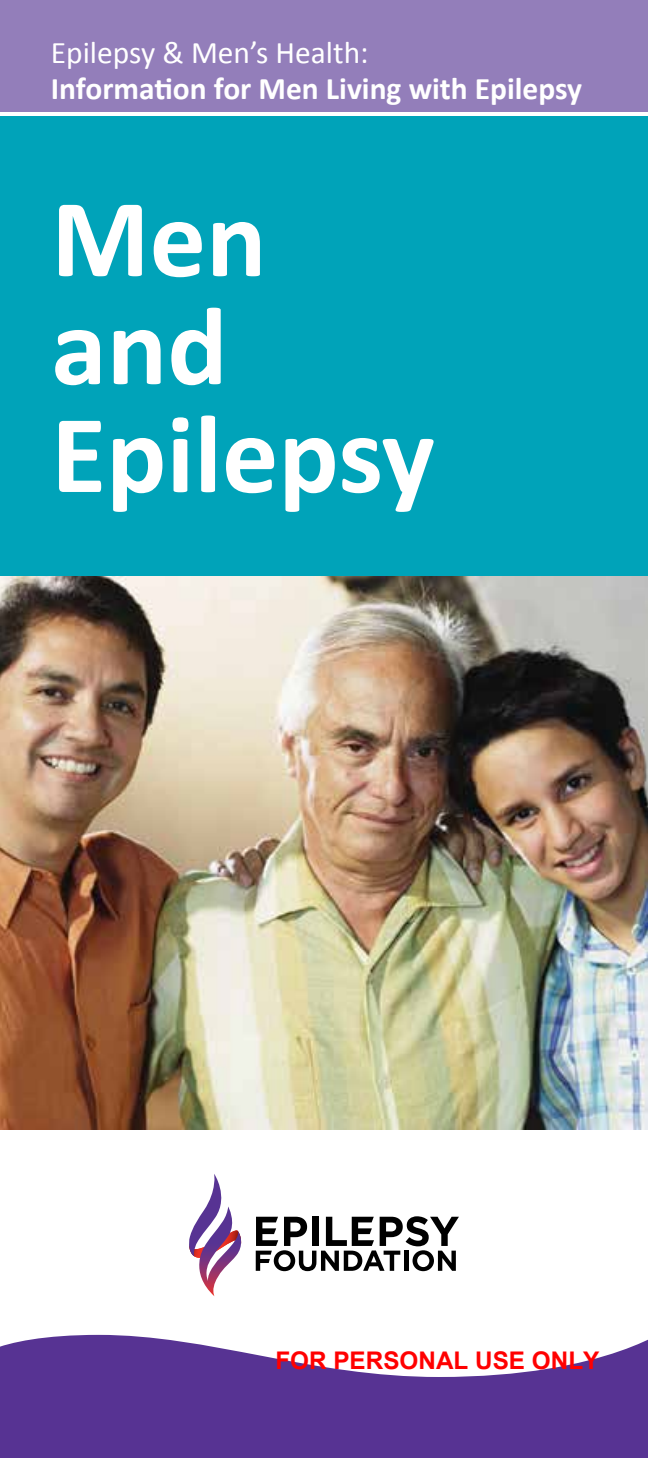
<style>
.page{position:relative;width:648px;height:1458px;background:#fff}
.page>*{position:absolute;margin:0;border:0;box-sizing:border-box;transform-origin:0 0}
.t1{font:700 112.5px/108px "Calibri";color:#fff}
.t2{font:700 31.5px "Calibri";color:#fff}
.t3{font:31.5px "Calibri";color:#fff}
.t4{font:700 24.3px "Arial";color:#f00}
</style>
<div class="page">
<div style="left:0;top:0;width:648px;height:111px;background:#937eba"></div>
<div style="left:0;top:116px;width:648px;height:461px;background:#00a3b9"></div>
<svg style="left:0;top:1334px;width:648px;height:124px;fill:#573393"></svg>
<img style="left:0;top:577px;width:648px;height:553px">
<svg style="left:256px;top:1216px;width:203px;height:55px"></svg>
<svg style="left:189px;top:1174px;width:53px;height:122px"></svg>
<p class="t3" style="left:51px;top:33px;width:319px">Epilepsy &amp; Men’s Health:</p>
<p class="t2" style="left:51px;top:69px;width:533px">Information for Men Living with Epilepsy</p>
<h1 class="t1" style="left:51px;top:179px;width:385px">Men and<br>Epilepsy</h1>
<p class="t4" style="left:275px;top:1344px;width:326px">FOR PERSONAL USE ONLY</p>
</div>
